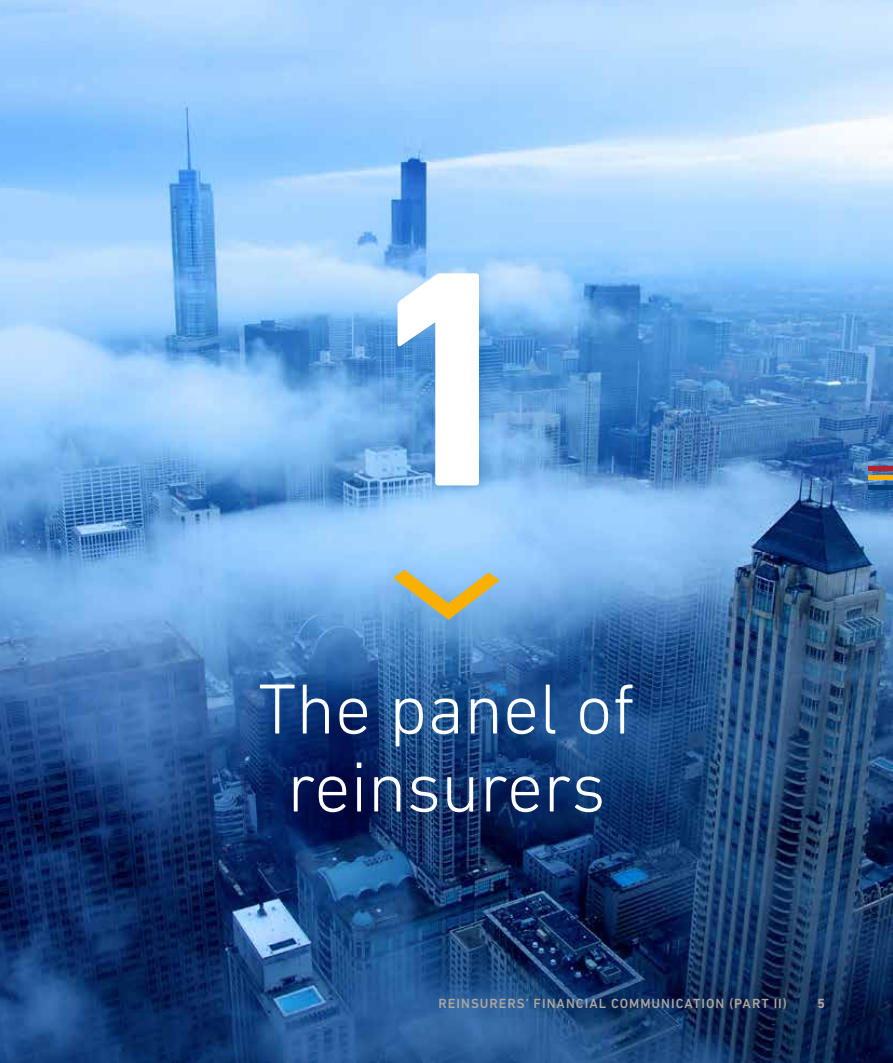
<style>
.page{position:relative;width:893px;height:1063px;background:#fff}
.page>*{position:absolute;margin:0;border:0;box-sizing:border-box;transform-origin:0 0}
.t1{font:700 312px "DIN Next LT Pro";color:#fff}
.t2{font:300 72px/78px "DIN Next LT Pro";color:#fff;text-align:center}
.t3{font:500 13.5px "DIN Next LT Pro";letter-spacing:.07em;color:#aea79f}
.t4{font:700 13.5px "DIN Next LT Pro";color:#aea79f}
</style>
<div class="page">
<img style="left:0;top:0;width:893px;height:1063px">
<div style="left:255px;top:268px;width:388px;height:555px;background:#003f79;opacity:.15"></div>
<svg style="left:393px;top:570px;width:107px;height:50px;background:#a1b4a7"></svg>
<div style="left:869px;top:475px;width:24px;height:5px;background:#f9b000"></div>
<div style="left:869px;top:485px;width:24px;height:5px;background:#003f79"></div>
<div style="left:869px;top:466px;width:24px;height:5px;background:#b91e2b"></div>
<h1 class="t1" style="left:360px;top:197px;width:175px">1</h1>
<h2 class="t2" style="left:258px;top:669px;width:378px">The panel of reinsurers</h2>
<p class="t3" style="left:439px;top:996px;width:350px">REINSURERS’ FINANCIAL COMMUNICATION (PART II)</p>
<p class="t4" style="left:817px;top:996px;width:9px">5</p>
</div>
